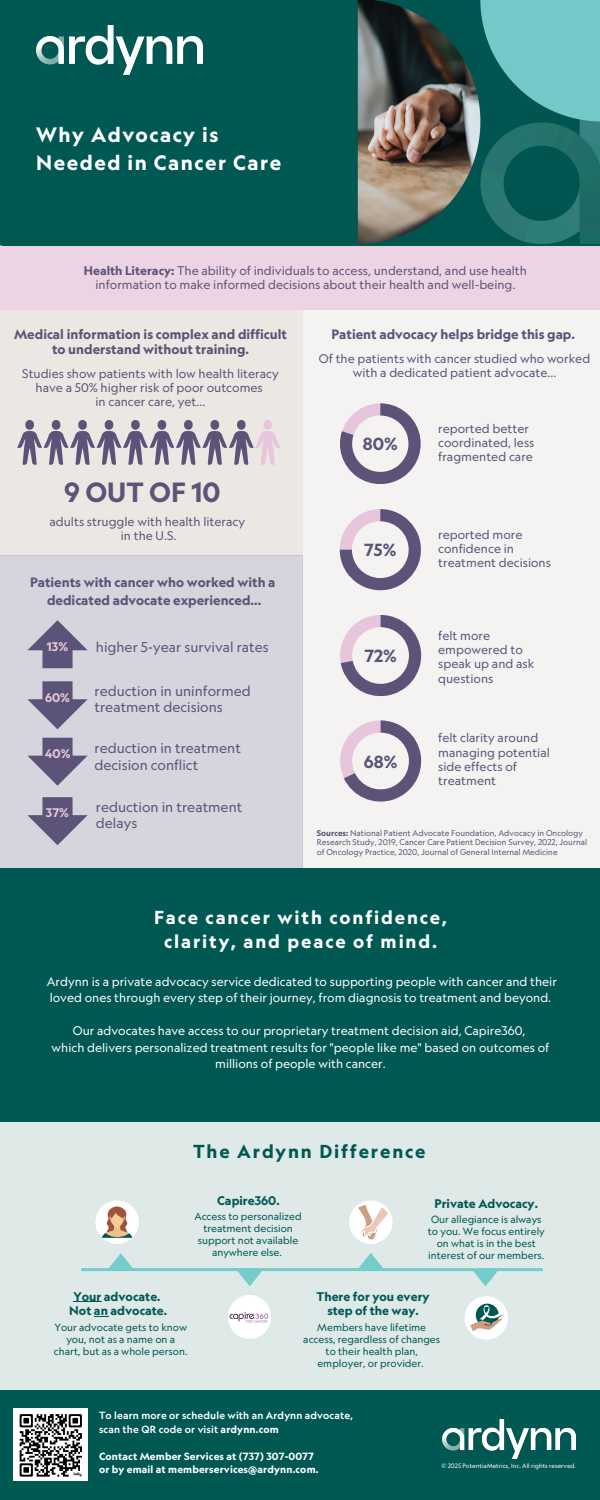
<style>
.page{position:relative;width:600px;height:1500px;background:#fff}
.page>*{position:absolute;margin:0;border:0;box-sizing:border-box;transform-origin:0 0}
.t1{font:700 26.6px "Geograph";color:#5b5478}
.t2{font:700 20px/27.8px "Geograph";letter-spacing:.075em;color:#fff}
.t3{font:700 18px/24.8px "Geograph";letter-spacing:.105em;color:#fff;text-align:center}
.t4{font:700 18px "Geograph";letter-spacing:.105em;color:#005853}
.t5{font:700 16.8px "Geograph";color:#5b5478}
.t6{font:13.7px/16.2px "Geograph";color:#5b5478}
.t7{font:700 13px/18px "Geograph";color:#5b5478;text-align:center}
.t8{font:12px/14.3px "Geograph";color:#5b5478}
.t9{font:12px/16.5px "Geograph";color:#fff}
.t10{font:700 12px/14.2px "Geograph";color:#005853;text-align:center}
.t11{font:700 12px "Geograph";color:#e7c6db}
.t12{font:10px/12px "Geograph";color:#005853;text-align:center}
.t13{font:700 10px "Geograph";letter-spacing:.015em;color:#fff}
.t14{font:500 10px "Geograph";letter-spacing:.015em;color:#fff}
.t15{font:8px/9.3px "Geograph";color:#5b5478}
.t16{font:6.1px "Geograph";color:#fff}
.s1{font-weight:700}
</style>
<div class="page">
<div style="left:303px;top:310px;width:297px;height:558px;background:#f5f3f1"></div>
<div style="left:0;top:310px;width:303px;height:245px;background:#ebe8e3"></div>
<div style="left:0;top:869px;width:600px;height:253px;background:#005853"></div>
<div style="left:0;top:1391px;width:600px;height:109px;background:#005853"></div>
<svg style="left:340px;top:403px;width:81px;height:81px"></svg>
<svg style="left:340px;top:509px;width:81px;height:81px"></svg>
<svg style="left:340px;top:615px;width:81px;height:81px"></svg>
<div style="left:0;top:1122px;width:600px;height:269px;background:#dee9e8"></div>
<hr style="left:81px;top:1268px;width:462px;height:3px;background:#75cdcb">
<svg style="left:109px;top:1253px;width:24px;height:15px"></svg>
<svg style="left:359px;top:1253px;width:24px;height:15px"></svg>
<svg style="left:237px;top:1271px;width:25px;height:15px"></svg>
<svg style="left:473px;top:1271px;width:25px;height:15px"></svg>
<div style="left:0;top:246px;width:600px;height:64px;background:#edd4e4"></div>
<div style="left:0;top:0;width:600px;height:246px;background:#005853"></div>
<svg style="left:17px;top:420px;width:131px;height:45px"></svg>
<svg style="left:255px;top:420px;width:25px;height:45px"></svg>
<div style="left:0;top:555px;width:303px;height:313px;background:#d6d4dd"></div>
<img style="left:443px;top:1420px;width:133px;height:39px">
<img style="left:14px;top:1409px;width:73px;height:71px">
<img style="left:36px;top:26px;width:167px;height:48px">
<svg style="left:340px;top:720px;width:81px;height:82px"></svg>
<svg style="left:27px;top:620px;width:61px;height:48px"></svg>
<svg style="left:27px;top:681px;width:61px;height:48px"></svg>
<svg style="left:27px;top:738px;width:61px;height:48px"></svg>
<svg style="left:27px;top:797px;width:61px;height:48px"></svg>
<img style="left:228px;top:1295px;width:43px;height:44px">
<svg style="left:465px;top:1296px;width:43px;height:44px"></svg>
<svg style="left:349px;top:1200px;width:44px;height:44px"></svg>
<svg style="left:95px;top:1200px;width:44px;height:44px"></svg>
<img style="left:358px;top:0;width:242px;height:243px">
<svg style="left:73px;top:1301px;width:28px;height:1px"></svg>
<svg style="left:94px;top:1316px;width:14px;height:1px"></svg>
<p class="t2" style="left:36px;top:121px;width:246px">Why Advocacy is<br>Needed in Cancer Care</p>
<p class="t8" style="left:84px;top:263px;width:445px;text-align:center"><span class="s1">Health Literacy:</span> The ability of individuals to access, understand, and use health information to make informed decisions about their health and well-being.</p>
<p class="t7" style="left:14px;top:326px;width:274px;line-height:15.4px">Medical information is complex and difficult to understand without training.</p>
<h3 class="t8" style="left:22px;top:367px;width:258px;line-height:14px;text-align:center">Studies show patients with low health literacy have a 50% higher risk of poor outcomes</h3>
<p class="t8" style="left:96px;top:395px;width:112px">in cancer care, yet...</p>
<p class="t1" style="left:64px;top:475px;width:158px">9 OUT OF 10</p>
<h1 class="t8" style="left:50px;top:514px;width:197px">adults struggle with health literacy</h1>
<p class="t8" style="left:121px;top:529px;width:57px">in the U.S.</p>
<h6 class="t7" style="left:30px;top:573px;width:247px">Patients with cancer who worked with a dedicated advocate experienced...</h6>
<p class="t11" style="left:47px;top:638px;width:23px">13%</p>
<h6 class="t11" style="left:45px;top:689px;width:26px">60%</h6>
<p class="t11" style="left:45px;top:746px;width:27px">40%</p>
<p class="t11" style="left:46px;top:805px;width:25px">37%</p>
<p class="t6" style="left:96px;top:639px;width:174px">higher 5-year survival rates</p>
<h3 class="t6" style="left:94px;top:683px;width:158px">reduction in uninformed treatment decisions</h3>
<h6 class="t6" style="left:94px;top:740px;width:148px">reduction in treatment decision conflict</h6>
<p class="t6" style="left:96px;top:799px;width:148px">reduction in treatment delays</p>
<h6 class="t7" style="left:331px;top:325px;width:245px">Patient advocacy helps bridge this gap.</h6>
<h5 class="t8" style="left:319px;top:351px;width:273px;line-height:14px;text-align:center">Of the patients with cancer studied who worked with a dedicated patient advocate...</h5>
<h3 class="t5" style="left:363px;top:433px;width:36px">80%</h3>
<h3 class="t5" style="left:364px;top:539px;width:34px">75%</h3>
<h3 class="t5" style="left:364px;top:645px;width:34px">72%</h3>
<h3 class="t5" style="left:364px;top:750px;width:35px">68%</h3>
<p class="t8" style="left:438px;top:421px;width:98px">reported better coordinated, less fragmented care</p>
<p class="t8" style="left:438px;top:527px;width:114px">reported more confidence in treatment decisions</p>
<p class="t8" style="left:438px;top:628px;width:98px">felt more empowered to speak up and ask questions</p>
<p class="t8" style="left:438px;top:731px;width:113px">felt clarity around managing potential side effects of treatment</p>
<p class="t15" style="left:317px;top:828px;width:272px"><span class="s1">Sources:</span> National Patient Advocate Foundation, Advocacy in Oncology<br>Research Study, 2019, Cancer Care Patient Decision Survey, 2022, Journal of Oncology Practice, 2020, Journal of General Internal Medicine</p>
<p class="t3" style="left:154px;top:904px;width:295px">Face cancer with confidence, clarity, and peace of mind.</p>
<h4 class="t9" style="left:47px;top:973px;width:512px">Ardynn is a private advocacy service dedicated to supporting people with cancer and their loved ones through every step of their journey, from diagnosis to treatment and beyond.</h4>
<h6 class="t9" style="left:73px;top:1023px;width:454px">Our advocates have access to our proprietary treatment decision aid, Capire360,</h6>
<h5 class="t9" style="left:52px;top:1039px;width:499px;text-align:center">which delivers personalized treatment results for "people like me" based on outcomes of millions of people with cancer.</h5>
<p class="t4" style="left:193px;top:1139px;width:234px">The Ardynn Difference</p>
<h4 class="t10" style="left:217px;top:1194px;width:64px">Capire360.</h4>
<p class="t10" style="left:435px;top:1196px;width:105px">Private Advocacy.</p>
<p class="t12" style="left:194px;top:1210px;width:109px">Access to personalized treatment decision support not available anywhere else.</p>
<p class="t12" style="left:428px;top:1213px;width:118px">Our allegiance is always to you. We focus entirely on what is in the best interest of our members.</p>
<h2 class="t10" style="left:69px;top:1289px;width:99px">Your advocate.<br>Not an advocate.</h2>
<p class="t10" style="left:317px;top:1289px;width:115px">There for you every step of the way.</p>
<p class="t12" style="left:54px;top:1321px;width:135px">Your advocate gets to know you, not as a name on a chart, but as a whole person.</p>
<p class="t12" style="left:303px;top:1321px;width:138px">Members have lifetime access, regardless of changes to their health plan, employer, or provider.</p>
<h5 class="t14" style="left:99px;top:1409px;width:256px">To learn more or schedule with an Ardynn advocate,</h5>
<h6 class="t14" style="left:99px;top:1422px;width:181px">scan the QR code or visit <span class="s1">ardynn.com</span></h6>
<h5 class="t13" style="left:99px;top:1449px;width:216px">Contact Member Services at (737) 307-0077</h5>
<h4 class="t13" style="left:99px;top:1463px;width:221px">or by email at memberservices@ardynn.com.</h4>
<p class="t16" style="left:441px;top:1462px;width:136px">© 2025 PotentiaMetrics, Inc. All rights reserved.</p>
</div>
